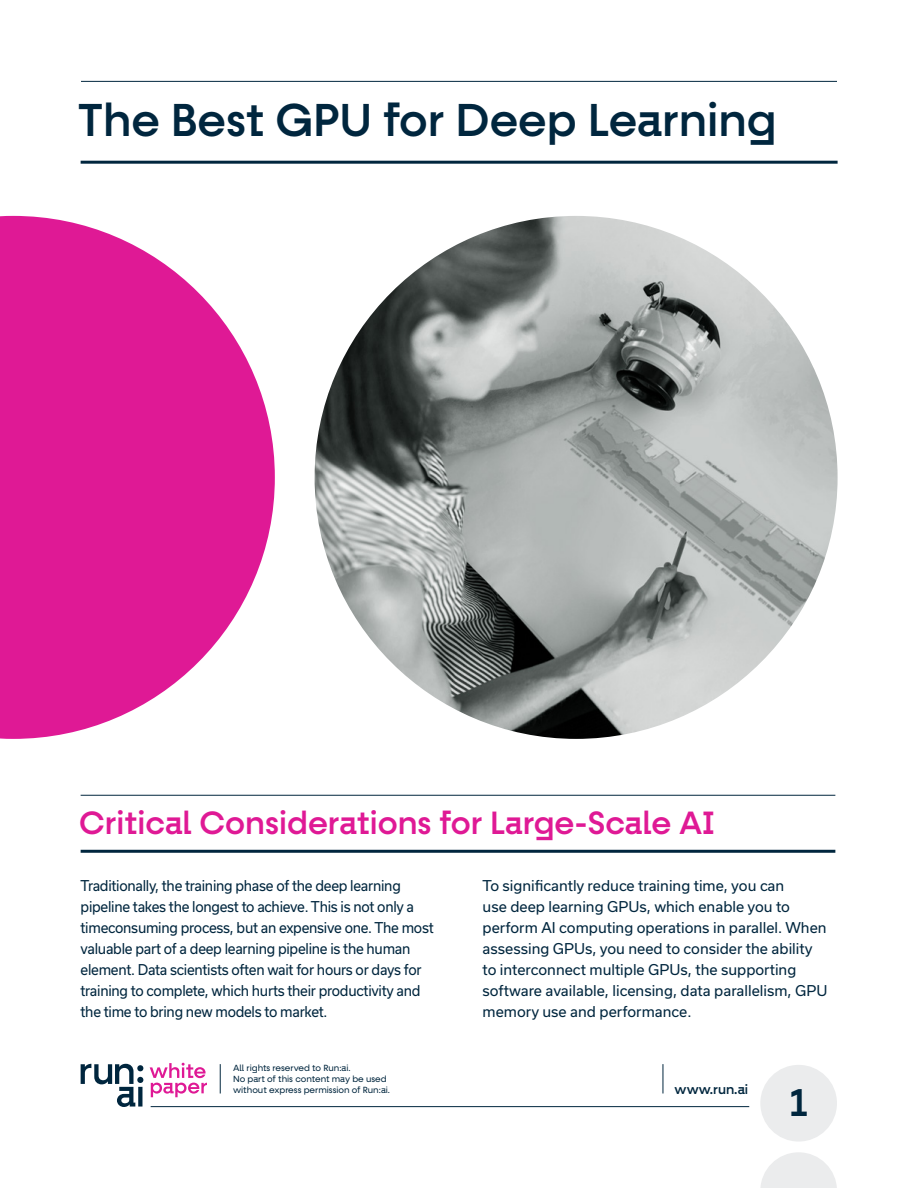
<style>
.page{position:relative;width:918px;height:1188px;background:#fff}
.page>*{position:absolute;margin:0;border:0;box-sizing:border-box;transform-origin:0 0}
.t1{font:500 46.5px "Fractul";color:#00263e}
.t2{font:500 39px "Fractul";color:#00263e}
.t3{font:500 32.55px "Fractul";color:#df1995}
.t4{font:14.25px/21px "Usual";letter-spacing:-.02em;color:#00263e;scale:.95 1}
.t5{font:14.25px/21px "Usual";color:#00263e}
.t6{font:500 13.5px "Fractul";color:#00263e}
.t7{font:9px/10.8px "Fractul";color:#00263e}
</style>
<div class="page">
<img style="left:315px;top:216px;width:523px;height:523px;border-radius:261px">
<svg style="left:0;top:216px;width:275px;height:523px;fill:#df1995"></svg>
<hr style="left:81px;top:81px;width:756px;height:1px;background:#00263e">
<div style="left:760px;top:1065px;width:77px;height:77px;background:#ebeced;border-radius:50%"></div>
<svg style="left:760px;top:1152px;width:77px;height:36px"></svg>
<hr style="left:151px;top:1106px;width:598px;height:1px;background:#00263e">
<svg style="left:81px;top:1064px;width:62px;height:43px"></svg>
<svg style="left:150px;top:1063px;width:57px;height:34px"></svg>
<hr style="left:220px;top:1064px;width:1px;height:30px;background:#00263e">
<hr style="left:663px;top:1064px;width:1px;height:30px;background:#00263e">
<hr style="left:81px;top:161px;width:757px;height:3px;background:#00263e">
<hr style="left:81px;top:850px;width:754px;height:3px;background:#00263e">
<hr style="left:81px;top:795px;width:754px;height:1px;background:#00263e">
<h1 class="t1" style="left:78px;top:93px;width:701px">The Best GPU for Deep Learning</h1>
<h3 class="t3" style="left:79px;top:804px;width:637px">Critical Considerations for Large-Scale AI</h3>
<p class="t4" style="left:81px;top:875px;width:373px">Traditionally, the training phase of the deep learning pipeline takes the longest to achieve. This is not only a timeconsuming process, but an expensive one. The most valuable part of a deep learning pipeline is the human element. Data scientists often wait for hours or days for training to complete, which hurts their productivity and the time to bring new models to market.</p>
<p class="t5" style="left:483px;top:875px;width:346px">To significantly reduce training time, you can<br>use deep learning GPUs, which enable you to perform AI computing operations in parallel. When assessing GPUs, you need to consider the ability to interconnect multiple GPUs, the supporting software available, licensing, data parallelism, GPU memory use and performance.</p>
<p class="t7" style="left:233px;top:1063px;width:155px">All rights reserved to Run:ai.<br>No part of this content may be used</p>
<p class="t7" style="left:233px;top:1084px;width:159px">without express permission of Run:ai.</p>
<p class="t6" style="left:675px;top:1081px;width:75px">www.run.ai</p>
<h2 class="t2" style="left:790px;top:1080px;width:19px">1</h2>
</div>
